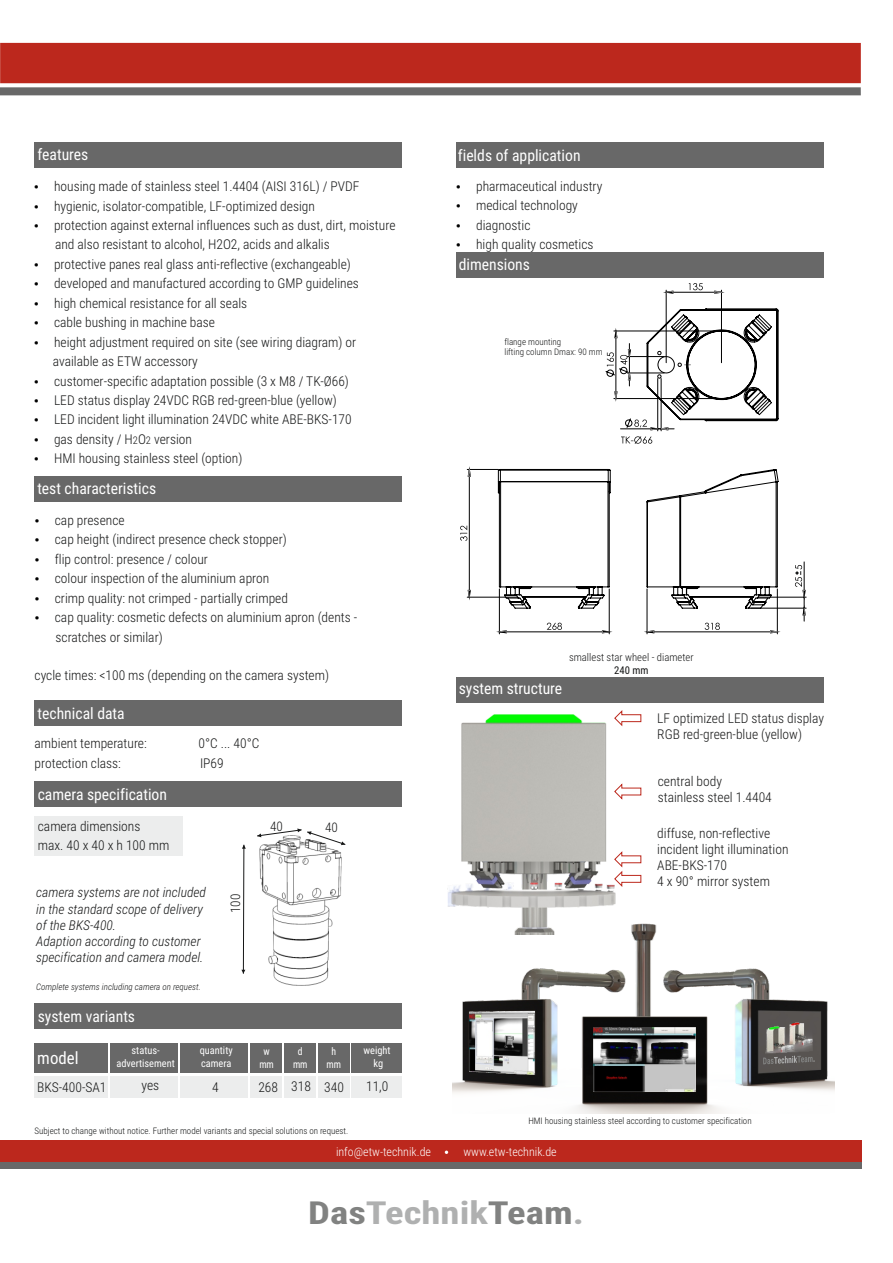
<style>
.page{position:relative;width:893px;height:1263px;background:#fff}
.page>*{position:absolute;margin:0;border:0;box-sizing:border-box;transform-origin:0 0}
.t1{font:700 31.8px "Roboto Condensed";color:#afb0b0;scale:1.22 1}
.t2{font:17.1px "Roboto Condensed";color:#fff}
.t3{font:15.9px "Roboto Condensed";color:#fff}
.t4{font:300 13.5px/19.5px "Roboto Condensed";color:#151616}
.t5{font:italic 300 13.5px/16.2px "Roboto Condensed";color:#151616}
.t6{font:300 13.2px "Roboto Condensed";color:#151616}
.t7{font:300 12px "Roboto Condensed";color:#fff}
.t8{font:300 10.65px "Roboto Condensed";color:#151616}
.t9{font:10.65px "Roboto Condensed";color:#151616}
.t10{font:10.5px/12.6px "Roboto Condensed";color:#fff;text-align:center}
.t11{font:10.5px/12.6px "Roboto Condensed";color:#fff;text-align:center;scale:.92 1}
.t12{font:300 9px/10.8px "Roboto Condensed";color:#151616}
.t13{font:italic 300 9px "Roboto Condensed";color:#151616}
.s1{font-size:10.5px}
.s2{color:#818281}
</style>
<div class="page">
<div style="left:34px;top:816px;width:149px;height:39px;background:#eceded"></div>
<div style="left:0;top:1140px;width:861px;height:21px;background:#bc281d"></div>
<div style="left:0;top:1163px;width:861px;height:6px;background:#686868"></div>
<svg style="left:445px;top:1150px;width:3px;height:4px"></svg>
<div style="left:35px;top:142px;width:367px;height:26px;background:#686868"></div>
<div style="left:35px;top:700px;width:367px;height:26px;background:#686868"></div>
<div style="left:456px;top:142px;width:367px;height:26px;background:#686868"></div>
<div style="left:457px;top:252px;width:367px;height:26px;background:#686868"></div>
<div style="left:35px;top:781px;width:367px;height:25px;background:#686868"></div>
<div style="left:35px;top:1076px;width:73px;height:21px;background:#eceded"></div>
<div style="left:35px;top:1043px;width:73px;height:29px;background:#686868"></div>
<div style="left:250px;top:1043px;width:32px;height:29px;background:#686868"></div>
<div style="left:250px;top:1076px;width:32px;height:21px;background:#eceded"></div>
<div style="left:351px;top:1043px;width:51px;height:29px;background:#686868"></div>
<div style="left:351px;top:1076px;width:51px;height:21px;background:#eceded"></div>
<div style="left:284px;top:1043px;width:32px;height:29px;background:#686868"></div>
<div style="left:284px;top:1076px;width:32px;height:21px;background:#eceded"></div>
<div style="left:318px;top:1043px;width:31px;height:29px;background:#686868"></div>
<div style="left:318px;top:1076px;width:32px;height:21px;background:#eceded"></div>
<div style="left:0;top:43px;width:861px;height:40px;background:#bc281d"></div>
<div style="left:0;top:87px;width:861px;height:8px;background:#686868"></div>
<div style="left:456px;top:677px;width:367px;height:25px;background:#686868"></div>
<div style="left:35px;top:1003px;width:367px;height:25px;background:#686868"></div>
<div style="left:111px;top:1043px;width:67px;height:29px;background:#686868"></div>
<div style="left:111px;top:1076px;width:67px;height:21px;background:#eceded"></div>
<img style="left:259px;top:845px;width:83px;height:141px">
<svg style="left:241px;top:844px;width:5px;height:130px"></svg>
<svg style="left:257px;top:828px;width:89px;height:17px"></svg>
<div style="left:181px;top:1043px;width:67px;height:29px;background:#686868"></div>
<div style="left:181px;top:1076px;width:67px;height:21px;background:#eceded"></div>
<div style="left:35px;top:476px;width:367px;height:25px;background:#686868"></div>
<hr style="left:499px;top:589px;width:1px;height:45px;background:#000">
<hr style="left:609px;top:589px;width:1px;height:45px;background:#000">
<hr style="left:647px;top:589px;width:1px;height:45px;background:#000">
<hr style="left:777px;top:589px;width:1px;height:45px;background:#000">
<hr style="left:467px;top:597px;width:51px;height:1px;background:#000">
<hr style="left:467px;top:469px;width:31px;height:1px;background:#000">
<hr style="left:758px;top:597px;width:48px;height:1px;background:#000">
<hr style="left:751px;top:608px;width:55px;height:1px;background:#000">
<hr style="left:666px;top:290px;width:1px;height:73px;background:#000">
<hr style="left:721px;top:290px;width:1px;height:73px;background:#000">
<svg style="left:499px;top:623px;width:279px;height:10px"></svg>
<svg style="left:460px;top:469px;width:11px;height:128px"></svg>
<svg style="left:646px;top:331px;width:159px;height:284px"></svg>
<svg style="left:666px;top:283px;width:56px;height:11px"></svg>
<svg style="left:498px;top:469px;width:113px;height:140px"></svg>
<svg style="left:647px;top:469px;width:131px;height:140px"></svg>
<svg style="left:605px;top:309px;width:173px;height:121px"></svg>
<svg style="left:621px;top:436px;width:31px;height:8px"></svg>
<svg style="left:795px;top:565px;width:7px;height:22px"></svg>
<img style="left:448px;top:714px;width:168px;height:203px">
<img style="left:452px;top:917px;width:205px;height:197px">
<img style="left:587px;top:929px;width:247px;height:185px">
<img style="left:594px;top:1027px;width:102px;height:64px">
<img style="left:766px;top:1022px;width:46px;height:31px">
<svg style="left:763px;top:1056px;width:52px;height:8px"></svg>
<svg style="left:615px;top:784px;width:1px;height:14px"></svg>
<svg style="left:615px;top:852px;width:1px;height:14px"></svg>
<svg style="left:615px;top:872px;width:1px;height:14px"></svg>
<p class="t3" style="left:38px;top:148px;width:52px">features</p>
<p class="t4" style="left:54px;top:178px;width:307px">housing made of stainless steel 1.4404 (AISI 316L) / PVDF</p>
<p class="t4" style="left:54px;top:217px;width:343px">protection against external influences such as dust, dirt, moisture and also resistant to alcohol, H2O2, acids and alkalis</p>
<p class="t4" style="left:54px;top:197px;width:262px">hygienic, isolator-compatible, LF-optimized design</p>
<p class="t4" style="left:54px;top:256px;width:298px">protective panes real glass anti-reflective (exchangeable)</p>
<p class="t4" style="left:54px;top:295px;width:195px">high chemical resistance for all seals</p>
<p class="t4" style="left:54px;top:275px;width:306px">developed and manufactured according to GMP guidelines</p>
<p class="t4" style="left:54px;top:314px;width:163px">cable bushing in machine base</p>
<p class="t4" style="left:53px;top:333px;width:305px">height adjustment required on site (see wiring diagram) or available as ETW accessory</p>
<p class="t4" style="left:54px;top:372px;width:296px">customer-specific adaptation possible (3 x M8 / TK-Ø66)</p>
<p class="t4" style="left:54px;top:392px;width:284px">LED status display 24VDC RGB red-green-blue (yellow)</p>
<p class="t4" style="left:54px;top:411px;width:299px">LED incident light illumination 24VDC white ABE-BKS-170 gas density / H<span class="s1">2</span>O<span class="s1">2</span> version</p>
<p class="t4" style="left:54px;top:450px;width:190px">HMI housing stainless steel (option)</p>
<p class="t3" style="left:37px;top:482px;width:120px">test characteristics</p>
<p class="t4" style="left:55px;top:512px;width:71px">cap presence</p>
<p class="t4" style="left:55px;top:551px;width:216px">flip control: presence / colour<br>colour inspection of the aluminium apron</p>
<p class="t4" style="left:55px;top:609px;width:304px">cap quality: cosmetic defects on aluminium apron (dents - scratches or similar)</p>
<p class="t4" style="left:35px;top:667px;width:296px">cycle times: &lt;100 ms (depending on the camera system)</p>
<p class="t4" style="left:55px;top:531px;width:233px">cap height (indirect presence check stopper)</p>
<p class="t4" style="left:55px;top:589px;width:235px">crimp quality: not crimped - partially crimped</p>
<p class="t3" style="left:38px;top:707px;width:89px">technical data</p>
<p class="t4" style="left:35px;top:735px;width:114px">ambient temperature:</p>
<p class="t4" style="left:198px;top:735px;width:62px">0°C ... 40°C</p>
<p class="t4" style="left:35px;top:754px;width:88px">protection class:</p>
<p class="t4" style="left:200px;top:754px;width:25px">IP69</p>
<p class="t3" style="left:38px;top:788px;width:131px">camera specification</p>
<p class="t4" style="left:38px;top:818px;width:133px">camera dimensions max. 40 x 40 x h 100 mm</p>
<p class="t6" style="left:270px;top:821px;width:14px">40</p>
<p class="t6" style="left:325px;top:822px;width:14px">40</p>
<p class="t5" style="left:36px;top:886px;width:171px">camera systems are not included in the standard scope of delivery of the BKS-400.<br>Adaption according to customer specification and camera model.</p>
<p class="t13" style="left:36px;top:983px;width:166px">Complete systems including camera on request.</p>
<p class="t6" style="left:230px;top:913px;width:21px;rotate:-90deg">100</p>
<p class="t3" style="left:38px;top:1010px;width:99px">system variants</p>
<p class="t10" style="left:116px;top:1045px;width:60px">status&shy;advertisement</p>
<p class="t4" style="left:141px;top:1077px;width:19px">yes</p>
<p class="t2" style="left:37px;top:1051px;width:43px">model</p>
<p class="t4" style="left:37px;top:1079px;width:71px">BKS-400-SA1</p>
<p class="t10" style="left:200px;top:1045px;width:34px;text-align:left">quantity camera</p>
<p class="t4" style="left:212px;top:1078px;width:8px">4</p>
<p class="t11" style="left:259px;top:1046px;width:17px">w mm</p>
<p class="t4" style="left:258px;top:1079px;width:21px">268</p>
<p class="t10" style="left:363px;top:1045px;width:29px">weight kg</p>
<p class="t11" style="left:293px;top:1046px;width:17px">d mm</p>
<p class="t11" style="left:327px;top:1046px;width:17px">h mm</p>
<p class="t4" style="left:291px;top:1078px;width:54px">318 340</p>
<p class="t4" style="left:366px;top:1078px;width:24px">11,0</p>
<p class="t12" style="left:34px;top:1126px;width:315px">Subject to change without notice. Further model variants and special solutions on request.</p>
<p class="t3" style="left:458px;top:149px;width:124px">fields of application</p>
<p class="t4" style="left:476px;top:178px;width:128px">pharmaceutical industry</p>
<p class="t4" style="left:476px;top:197px;width:103px">medical technology</p>
<p class="t4" style="left:476px;top:216px;width:56px">diagnostic</p>
<p class="t4" style="left:476px;top:236px;width:119px">high quality cosmetics</p>
<p class="t3" style="left:459px;top:258px;width:73px">dimensions</p>
<p class="t12" style="left:504px;top:337px;width:100px">flange mounting<br>lifting column Dmax: 90 mm</p>
<p class="t8" style="left:569px;top:653px;width:126px">smallest star wheel - diameter</p>
<p class="t9" style="left:614px;top:666px;width:36px">240 mm</p>
<p class="t3" style="left:459px;top:682px;width:105px">system structure</p>
<p class="t4" style="left:657px;top:712px;width:168px;line-height:16.2px">LF optimized LED status display<br>RGB red-green-blue (yellow)</p>
<p class="t4" style="left:658px;top:774px;width:115px;line-height:16.2px">central body stainless steel 1.4404</p>
<p class="t4" style="left:657px;top:826px;width:133px;line-height:16.2px">diffuse, non-reflective incident light illumination<br>ABE-BKS-170<br>4 x 90° mirror system</p>
<p class="t12" style="left:528px;top:1116px;width:225px">HMI housing stainless steel according to customer specification</p>
<p class="t7" style="left:336px;top:1147px;width:97px">info@etw-technik.de</p>
<p class="t7" style="left:463px;top:1147px;width:95px">www.etw-technik.de</p>
<h1 class="t1" style="left:308px;top:1200px;width:227px"><span class="s2">Das</span>Technik<span class="s2">Team</span>.</h1>
</div>
